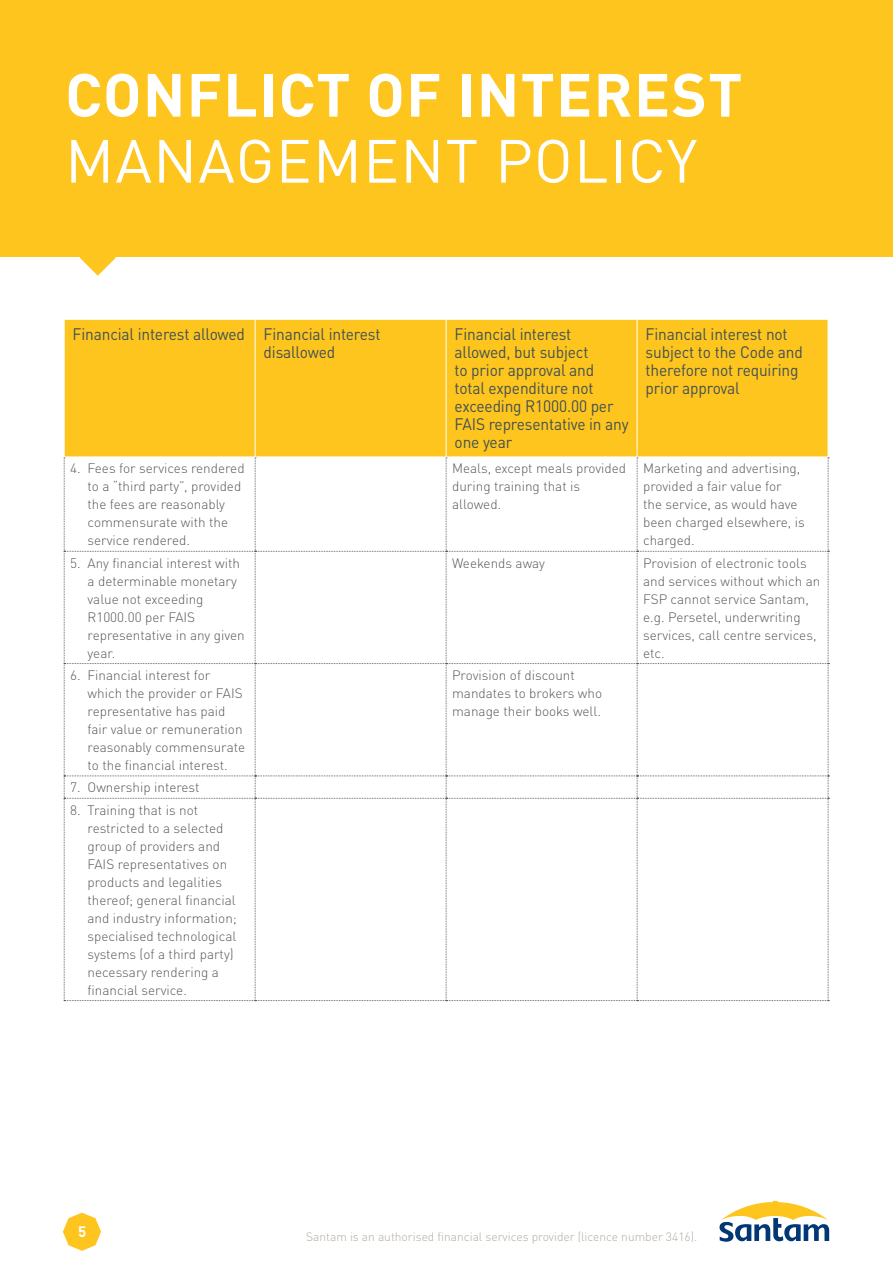
<style>
.page{position:relative;width:893px;height:1263px;background:#fff}
.page>*{position:absolute;margin:0;border:0;box-sizing:border-box;transform-origin:0 0}
.t1{font:700 60px "DINOT";letter-spacing:.02em;color:#fff}
.t2{font:60px "DINOT";letter-spacing:.02em;color:#fff}
.Table_heading{font:16.5px/18px "DINOT";letter-spacing:-.01em;color:#425152;scale:.94 1}
.t3{font:700 15px "DINOT";color:#fff}
.Body_copy{font:300 13.5px/18px "DINOT";color:#57585a}
.t4{font:300 12px "DINOT";color:#b3ab9e}
</style>
<div class="page">
<div style="left:0;top:0;width:892px;height:257px;background:#fec51f"></div>
<svg style="left:79px;top:257px;width:37px;height:19px"></svg>
<svg style="left:719px;top:1201px;width:110px;height:41px"></svg>
<svg style="left:63px;top:1212px;width:38px;height:39px"></svg>
<div style="left:65px;top:320px;width:763px;height:137px;background:#fec51f"></div>
<svg style="left:64px;top:457px;width:765px;height:544px"></svg>
<hr style="left:255px;top:320px;width:1px;height:137px;background:#fff">
<hr style="left:446px;top:320px;width:1px;height:137px;background:#fff">
<hr style="left:637px;top:320px;width:1px;height:137px;background:#fff">
<hr style="left:64px;top:457px;width:191px;height:1px;background:#fff">
<hr style="left:255px;top:457px;width:191px;height:1px;background:#fff">
<hr style="left:446px;top:457px;width:191px;height:1px;background:#fff">
<hr style="left:637px;top:457px;width:191px;height:1px;background:#fff">
<h1 class="t1" style="left:65px;top:56px;width:679px">CONFLICT OF INTEREST</h1>
<h1 class="t2" style="left:65px;top:124px;width:634px">MANAGEMENT POLICY</h1>
<p class="Table_heading" style="left:73px;top:325px;width:185px">Financial interest allowed</p>
<p class="Table_heading" style="left:264px;top:325px;width:126px">Financial interest disallowed</p>
<p class="Table_heading" style="left:455px;top:325px;width:187px">Financial interest allowed, but subject<br>to prior approval and total expenditure not exceeding R1000.00 per<br>FAIS representative in any one year</p>
<p class="Table_heading" style="left:646px;top:325px;width:169px">Financial interest not subject to the Code and therefore not requiring prior approval</p>
<p class="Body_copy" style="left:88px;top:459px;width:159px;text-indent:-17px">4. Fees for services rendered to a “third party”, provided the fees are reasonably commensurate with the service rendered.</p>
<p class="Body_copy" style="left:452px;top:459px;width:176px">Meals, except meals provided during training that is allowed.</p>
<p class="Body_copy" style="left:643px;top:459px;width:163px">Marketing and advertising, provided a fair value for<br>the service, as would have been charged elsewhere, is charged.</p>
<p class="Body_copy" style="left:88px;top:554px;width:159px;text-indent:-17px">5. Any financial interest with a determinable monetary value not exceeding<br>R1000.00 per FAIS representative in any given year.</p>
<p class="Body_copy" style="left:452px;top:554px;width:94px">Weekends away</p>
<p class="Body_copy" style="left:643px;top:554px;width:179px">Provision of electronic tools and services without which an<br>FSP cannot service Santam, e.g. Persetel, underwriting services, call centre services, etc.</p>
<p class="Body_copy" style="left:88px;top:666px;width:159px;text-indent:-17px">6. Financial interest for which the provider or FAIS representative has paid fair value or remuneration reasonably commensurate to the financial interest.</p>
<p class="Body_copy" style="left:452px;top:666px;width:152px">Provision of discount mandates to brokers who manage their books well.</p>
<p class="Body_copy" style="left:70px;top:778px;width:131px">7. Ownership interest</p>
<p class="Body_copy" style="left:88px;top:800px;width:151px;text-indent:-17px">8. Training that is not restricted to a selected group of providers and<br>FAIS representatives on products and legalities thereof; general financial and industry information; specialised technological systems (of a third party) necessary rendering a financial service.</p>
<p class="t3" style="left:78px;top:1222px;width:10px">5</p>
<p class="t4" style="left:306px;top:1229px;width:392px">Santam is an authorised financial services provider (licence number 3416).</p>
</div>
